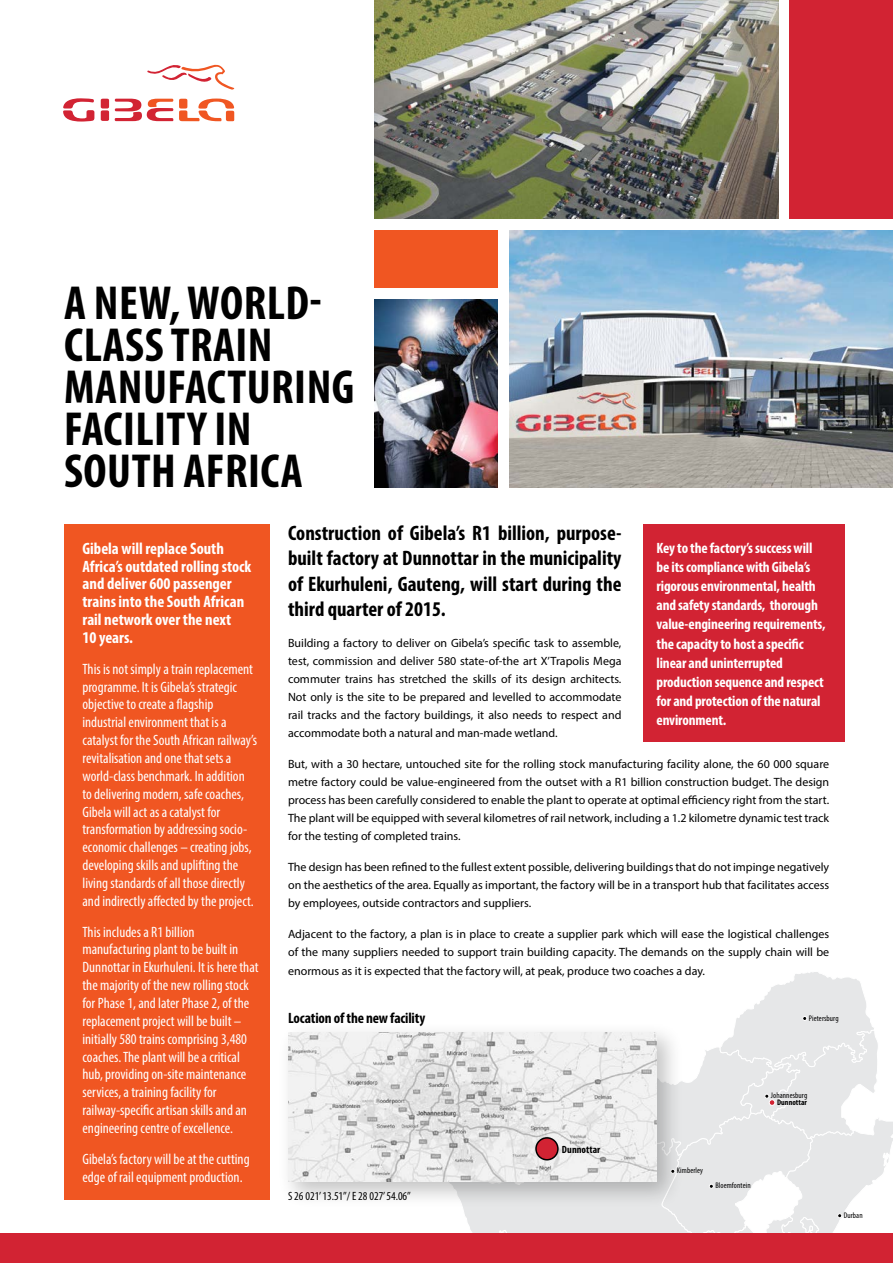
<style>
.page{position:relative;width:893px;height:1263px;background:#fff}
.page>*{position:absolute;margin:0;border:0;box-sizing:border-box;transform-origin:0 0}
.t1{font:700 condensed 48px/42px "Myriad Pro";letter-spacing:.01em;color:#000}
.t2{font:700 condensed 21px/25.5px "Myriad Pro";color:#000;text-align:justify}
.t3{font:700 condensed 16.5px/17.9px "Myriad Pro";color:#fff}
.t4{font:condensed 15px/17.9px "Myriad Pro";color:#fff}
.t5{font:700 condensed 15px/19.2px "Myriad Pro";letter-spacing:-.01em;color:#fff}
.t6{font:700 condensed 15px "Myriad Pro";letter-spacing:-.01em;color:#000}
.t7{font:12px/18px "Myriad Pro";color:#000;text-align:justify}
.t8{font:condensed 12px "Myriad Pro";color:#000}
.t9{font:700 condensed 10.5px "Myriad Pro";color:#000}
.t10{font:condensed 8.1px "Myriad Pro";letter-spacing:.01em;color:#000}
.t11{font:700 condensed 8.1px "Myriad Pro";color:#000}
</style>
<div class="page">
<svg style="left:463px;top:972px;width:430px;height:261px"></svg>
<svg style="left:115px;top:99px;width:58px;height:22px"></svg>
<div style="left:101px;top:99px;width:8px;height:9px;background:#d22333;border-radius:2px"></div>
<div style="left:101px;top:110px;width:8px;height:11px;background:#d22333;border-radius:2px"></div>
<svg style="left:63px;top:98px;width:31px;height:24px"></svg>
<svg style="left:179px;top:99px;width:55px;height:22px"></svg>
<svg style="left:147px;top:65px;width:87px;height:25px"></svg>
<img style="left:374px;top:299px;width:123px;height:189px">
<div style="left:374px;top:230px;width:123px;height:58px;background:#f05622"></div>
<img style="left:510px;top:230px;width:383px;height:258px">
<img style="left:374px;top:0;width:405px;height:219px">
<div style="left:790px;top:0;width:103px;height:219px;background:#d22333"></div>
<div style="left:64px;top:524px;width:206px;height:675px;background:#f05622"></div>
<div style="left:643px;top:524px;width:201px;height:217px;background:#d22333"></div>
<div style="left:0;top:1233px;width:893px;height:30px;background:#d22333"></div>
<div style="left:278px;top:1022px;width:406px;height:187px;background:#000;opacity:.24"></div>
<img style="left:288px;top:1032px;width:369px;height:149px">
<div style="left:536px;top:1138px;width:22px;height:22px;background:#d22333;border-radius:50%"></div>
<div style="left:535px;top:1137px;width:24px;height:23px;border:2px solid #000;border-radius:50%"></div>
<h1 class="t1" style="left:64px;top:281px;width:292px">A NEW, WORLD-<br>CLASS TRAIN<br>MANUFACTURING<br>FACILITY IN<br>SOUTH AFRICA</h1>
<h3 class="t3" style="left:82px;top:539px;width:170px">Gibela will replace South<br>Africa’s outdated rolling stock and deliver 600 passenger trains into the South African rail network over the next<br>10 years.</h3>
<p class="t4" style="left:82px;top:660px;width:176px">This is not simply a train replacement programme. It is Gibela’s strategic objective to create a flagship industrial environment that is a catalyst for the South African railway’s revitalisation and one that sets a world-class benchmark. In addition to delivering modern, safe coaches, Gibela will act as a catalyst for transformation by addressing socio&shy;economic challenges – creating jobs, developing skills and uplifting the living standards of all those directly and indirectly affected by the project.</p>
<p class="t4" style="left:82px;top:922px;width:178px">This includes a R1 billion manufacturing plant to be built in Dunnottar in Ekurhuleni. It is here that the majority of the new rolling stock for Phase 1, and later Phase 2, of the replacement project will be built – initially 580 trains comprising 3,480 coaches. The plant will be a critical hub, providing on-site maintenance services, a training facility for railway-specific artisan skills and an engineering centre of excellence.</p>
<p class="t4" style="left:82px;top:1149px;width:169px">Gibela’s factory will be at the cutting edge of rail equipment production.</p>
<h2 class="t2" style="left:288px;top:520px;width:335px">Construction of Gibela’s R1 billion, purpose&shy;built factory at Dunnottar in the municipality of Ekurhuleni, Gauteng, will start during the third quarter of 2015.</h2>
<p class="t7" style="left:288px;top:634px;width:335px">Building a factory to deliver on Gibela’s specific task to assemble, test, commission and deliver 580 state-of-the art X’Trapolis Mega commuter trains has stretched the skills of its design architects.<br>Not only is the site to be prepared and levelled to accommodate rail tracks and the factory buildings, it also needs to respect and accommodate both a natural and man-made wetland.</p>
<p class="t7" style="left:288px;top:755px;width:543px">But, with a 30 hectare, untouched site for the rolling stock manufacturing facility alone, the 60 000 square metre factory could be value-engineered from the outset with a R1 billion construction budget. The design process has been carefully considered to enable the plant to operate at optimal efficiency right from the start.<br>The plant will be equipped with several kilometres of rail network, including a 1.2 kilometre dynamic test track for the testing of completed trains.</p>
<p class="t7" style="left:288px;top:857px;width:543px">The design has been refined to the fullest extent possible, delivering buildings that do not impinge negatively on the aesthetics of the area. Equally as important, the factory will be in a transport hub that facilitates access by employees, outside contractors and suppliers.</p>
<p class="t7" style="left:288px;top:924px;width:543px">Adjacent to the factory, a plan is in place to create a supplier park which will ease the logistical challenges of the many suppliers needed to support train building capacity. The demands on the supply chain will be</p>
<p class="t7" style="left:288px;top:962px;width:418px">enormous as it is expected that the factory will, at peak, produce two coaches a day.</p>
<p class="t5" style="left:657px;top:538px;width:171px">Key to the factory’s success will be its compliance with Gibela’s rigorous environmental, health and safety standards, thorough value-engineering requirements, the capacity to host a specific linear and uninterrupted production sequence and respect for and protection of the natural environment.</p>
<p class="t6" style="left:288px;top:1008px;width:139px">Location of the new facility</p>
<p class="t8" style="left:288px;top:1188px;width:124px">S 26 021’ 13.51”/ E 28 027’ 54.06”</p>
<p class="t9" style="left:562px;top:1143px;width:40px">Dunnottar</p>
<p class="t10" style="left:809px;top:1013px;width:31px">Pietersburg</p>
<p class="t10" style="left:771px;top:1091px;width:38px">Johannesburg</p>
<p class="t11" style="left:777px;top:1097px;width:31px">Dunnottar</p>
<p class="t10" style="left:677px;top:1166px;width:28px">Kimberley</p>
<p class="t10" style="left:715px;top:1181px;width:37px">Bloemfontein</p>
<p class="t10" style="left:844px;top:1210px;width:20px">Durban</p>
</div>
